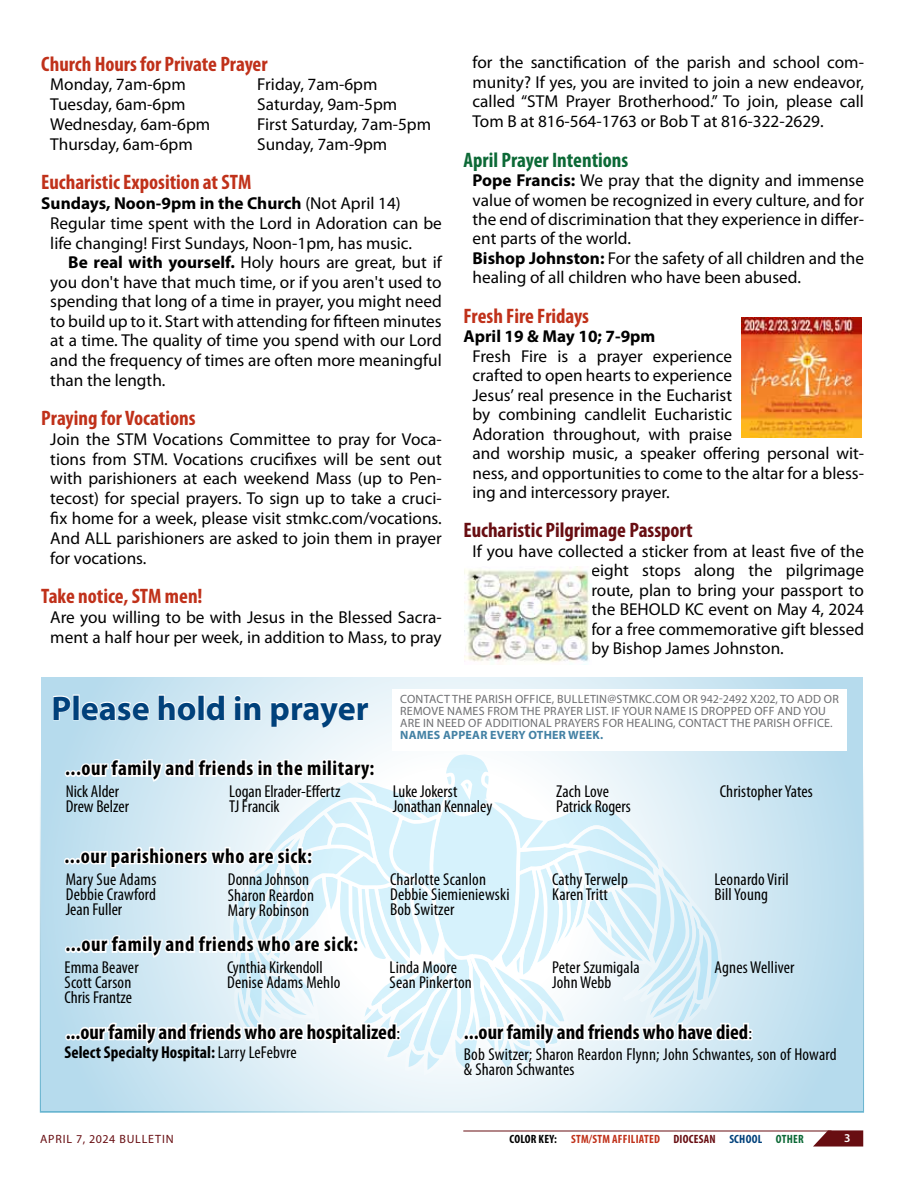
<style>
.page{position:relative;width:918px;height:1188px;background:#fff}
.page>*{position:absolute;margin:0;border:0;box-sizing:border-box;transform-origin:0 0}
.t1{font:700 34.2px "Myriad Pro";color:#00417b}
.t2{font:700 condensed 21px "Myriad Pro";color:#c0311a}
.t3{font:700 condensed 21px "Myriad Pro";letter-spacing:.025em;color:#000}
.t4{font:700 condensed 21px "Myriad Pro";color:#000}
.t5{font:700 condensed 21px "Myriad Pro";color:#680e12}
.t6{font:700 condensed 21px "Myriad Pro";color:#0c6936}
.t7{font:17.25px/19.5px "Myriad Pro";color:#000;text-align:justify}
.t8{font:condensed 17.25px/15px "Myriad Pro";letter-spacing:.01em;color:#000}
.t9{font:700 condensed 17.25px "Myriad Pro";color:#000}
.t10{font:700 17.25px "Myriad Pro";color:#000}
.t11{font:12px/12px "Myriad Pro";letter-spacing:.02em;color:#6d6e71}
.t12{font:700 condensed 12px "Myriad Pro";letter-spacing:.02em;color:#c0311a}
.t13{font:700 12px "Myriad Pro";letter-spacing:.02em;color:#4381a4}
.t14{font:12px "Myriad Pro";letter-spacing:.07em;color:#680e12}
.t15{font:700 condensed 12px "Myriad Pro";color:#000}
.t16{font:700 condensed 12px "Myriad Pro";letter-spacing:.02em;color:#0c6936}
.t17{font:600 12px "Myriad Pro";color:#fff}
.s1{font-weight:700}
.s2{font-weight:400;font-stretch:normal;font-size:17.25px}
.s3{font-weight:400}
.s4{color:#000}
.s5{color:#680e12}
.s6{color:#00417b}
</style>
<div class="page">
<svg style="left:40px;top:677px;width:824px;height:436px;background:#c3e1ef"></svg>
<div style="left:392px;top:689px;width:455px;height:62px;background:#fff"></div>
<svg style="left:813px;top:1130px;width:50px;height:17px"></svg>
<hr style="left:463px;top:1131px;width:369px;height:1px;background:#680e12">
<svg style="left:52px;top:694px;width:701px;height:413px"></svg>
<img style="left:742px;top:317px;width:120px;height:120px">
<img style="left:465px;top:567px;width:125px;height:95px">
<p class="t2" style="left:41px;top:51px;width:228px">Church Hours for Private Prayer</p>
<p class="t7" style="left:50px;top:75px;width:137px">Monday, 7am-6pm</p>
<p class="t7" style="left:257px;top:75px;width:122px">Friday, 7am-6pm</p>
<p class="t7" style="left:50px;top:94px;width:137px">Tuesday, 6am-6pm</p>
<p class="t7" style="left:257px;top:94px;width:141px">Saturday, 9am-5pm</p>
<p class="t7" style="left:50px;top:114px;width:161px">Wednesday, 6am-6pm</p>
<p class="t7" style="left:257px;top:114px;width:175px">First Saturday, 7am-5pm</p>
<p class="t7" style="left:50px;top:134px;width:144px">Thursday, 6am-6pm</p>
<p class="t7" style="left:257px;top:134px;width:132px">Sunday, 7am-9pm</p>
<p class="t2" style="left:41px;top:169px;width:212px">Eucharistic Exposition at STM</p>
<p class="t7" style="left:50px;top:193px;width:393px;text-align:left;text-indent:-9px"><span class="s1">Sundays, Noon-9pm in the Church</span> (Not April 14)<br>Regular time spent with the Lord in Adoration can be life changing! First Sundays, Noon-1pm, has music.</p>
<p class="t7" style="left:50px;top:253px;width:393px;text-indent:18px"><span class="s1">Be real with yourself.</span> Holy hours are great, but if you don't have that much time, or if you aren't used to spending that long of a time in prayer, you might need to build up to it. Start with attending for fifteen minutes at a time. The quality of time you spend with our Lord and the frequency of times are often more meaningful than the length.</p>
<p class="t2" style="left:41px;top:405px;width:156px">Praying for Vocations</p>
<p class="t7" style="left:50px;top:429px;width:393px">Join the STM Vocations Committee to pray for Voca&shy;tions from STM. Vocations crucifixes will be sent out with parishioners at each weekend Mass (up to Pen&shy;tecost) for special prayers. To sign up to take a cruci&shy;fix home for a week, please visit stmkc.com/vocations.<br>And ALL parishioners are asked to join them in prayer for vocations.</p>
<p class="t2" style="left:41px;top:583px;width:163px">Take notice, STM men!</p>
<p class="t7" style="left:50px;top:607px;width:393px">Are you willing to be with Jesus in the Blessed Sacra&shy;ment a half hour per week, in addition to Mass, to pray</p>
<p class="t7" style="left:473px;top:52px;width:393px">for the sanctification of the parish and school com&shy;munity? If yes, you are invited to join a new endeavor, called “STM Prayer Brotherhood.” To join, please call Tom B at 816-564-1763 or Bob T at 816-322-2629.</p>
<p class="t6" style="left:464px;top:146px;width:166px">April Prayer Intentions</p>
<p class="t7" style="left:473px;top:170px;width:393px;text-align:left"><span class="s1">Pope Francis:</span> We pray that the dignity and immense value of women be recognized in every culture, and for the end of discrimination that they experience in differ&shy;ent parts of the world.<br><span class="s1">Bishop Johnston:</span> For the safety of all children and the healing of all children who have been abused.</p>
<p class="t2" style="left:464px;top:303px;width:127px">Fresh Fire Fridays</p>
<p class="t10" style="left:464px;top:325px;width:193px">April 19 &amp; May 10; 7-9pm</p>
<p class="t7" style="left:473px;top:346px;width:393px;text-align:left">Fresh Fire is a prayer experience<br>crafted to open hearts to experience<br>Jesus’ real presence in the Eucharist<br>by combining candlelit Eucharistic<br>Adoration throughout, with praise<br>and worship music, a speaker offering personal wit&shy;ness, and opportunities to come to the altar for a bless&shy;ing and intercessory prayer.</p>
<p class="t5" style="left:464px;top:517px;width:231px">Eucharistic Pilgrimage Passport</p>
<p class="t7" style="left:591px;top:541px;width:274px;text-indent:-119px">If you have collected a sticker from at least five of the eight stops along the pilgrimage route, plan to bring your passport to the BEHOL</p>
<p class="t7" style="left:591px;top:599px;width:274px;text-indent:78px">D KC event on May 4, 2024 for a free commemorative gift blessed by Bishop James Johnston.</p>
<h1 class="t1" style="left:52px;top:686px;width:319px">Please hold in prayer</h1>
<p class="t3" style="left:65px;top:755px;width:311px">...our family and friends in the military:</p>
<p class="t11" style="left:400px;top:693px;width:440px">Contact the parish off ice, bu lletin@stmkc.Com or 942-2492 x202, to add or remove names from the prayer list. If your name is dropped off and you are in need of additional prayers for healing, contact the parish office.</p>
<p class="t13" style="left:400px;top:727px;width:18px">names</p>
<p class="t13" style="left:443px;top:727px;width:9px">appea</p>
<p class="t13" style="left:480px;top:727px;width:97px">r every other week</p>
<p class="t13" style="left:600px;top:727px;width:5px">.</p>
<p class="t8" style="left:66px;top:784px;width:65px">Nick Alder<br>Drew Belzer</p>
<p class="t8" style="left:229px;top:784px;width:113px">Logan Elrader-Effertz<br>TJ Francik</p>
<p class="t8" style="left:393px;top:784px;width:101px">Luke Jokerst<br>Jonathan Kennaley</p>
<p class="t8" style="left:556px;top:784px;width:76px">Zach Love<br>Patrick Rogers</p>
<p class="t8" style="left:720px;top:784px;width:95px">Christopher Yates</p>
<p class="t3" style="left:65px;top:843px;width:249px">...our parishioners who are sick:</p>
<p class="t8" style="left:66px;top:871px;width:92px;text-align:justify">Mary Sue Adams Debbie Crawford Jean Fuller</p>
<p class="t8" style="left:228px;top:871px;width:88px;line-height:15.8px">Donna Johnson<br>Sharon Reardon<br>Mary Robinson</p>
<p class="t8" style="left:390px;top:871px;width:121px">Charlotte Scanlon<br>Debbie Siemieniewski<br>Bob Switzer</p>
<p class="t8" style="left:552px;top:871px;width:77px">Cathy Terwelp<br>Karen Tritt</p>
<p class="t8" style="left:714px;top:871px;width:76px">Leonardo Viril<br>Bill Young</p>
<p class="t3" style="left:65px;top:931px;width:294px">...our family and friends who are sick:</p>
<p class="t8" style="left:65px;top:960px;width:76px">Emma Beaver<br>Scott Carson<br>Chris Frantze</p>
<p class="t8" style="left:227px;top:960px;width:115px">Cynthia Kirkendoll<br>Denise Adams Mehlo</p>
<p class="t8" style="left:390px;top:960px;width:84px">Linda Moore<br>Sean Pinkerton</p>
<p class="t8" style="left:552px;top:960px;width:89px">Peter Szumigala<br>John Webb</p>
<p class="t8" style="left:715px;top:960px;width:81px">Agnes Welliver</p>
<p class="t4" style="left:66px;top:1019px;width:336px">...our family and friends who are hospitalized<span class="s2">:</span></p>
<p class="t4" style="left:464px;top:1019px;width:290px">...our family and friends who have died<span class="s2">:</span></p>
<p class="t9" style="left:65px;top:1042px;width:234px">Select Specialty Hospital: <span class="s3">Larry LeFebvre</span></p>
<p class="t8" style="left:464px;top:1046px;width:374px">Bob Switzer; Sharon Reardon Flynn; John Schwantes, son of Howard &amp; Sharon Schwantes</p>
<p class="t14" style="left:40px;top:1132px;width:135px">April 7, 2024 bu lletin</p>
<p class="t15" style="left:510px;top:1131px;width:12px">color</p>
<p class="t12" style="left:539px;top:1131px;width:214px"><span class="s4">key:</span> STM/STM affiliated <span class="s5">Diocesan</span> <span class="s6">School</span></p>
<p class="t16" style="left:776px;top:1131px;width:27px">Other</p>
<p class="t17" style="left:844px;top:1131px;width:8px">3</p>
</div>
